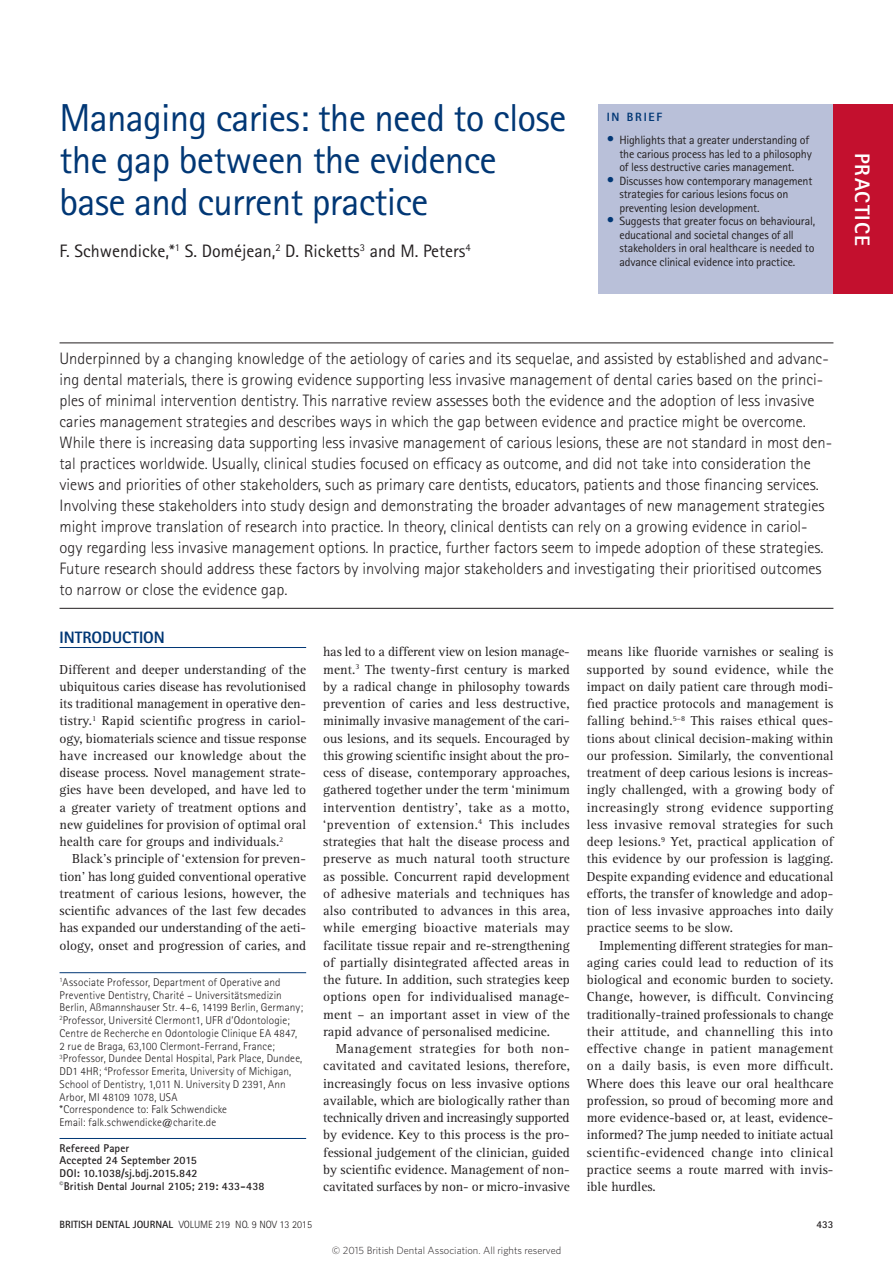
<style>
.page{position:relative;width:893px;height:1263px;background:#fff}
.page>*{position:absolute;margin:0;border:0;box-sizing:border-box;transform-origin:0 0}
.head{font:39px/42px "Rotis Sans Serif Std";letter-spacing:-.02em;color:#013775}
.page_header_-_side{font:800 21px "Rotis Sans Serif Std";letter-spacing:.055em;color:#fff}
.author{font:18px "Rotis Sans Serif Std";color:#231f20}
.abstract{font:300 16.5px/21px "Rotis Sans Serif Std";color:#231f20}
.crosshead_1{font:800 16.5px "Rotis Sans Serif Std";color:#013775}
.body{font:13.5px/17.2px "Rotis Serif Std";color:#231f20;text-align:justify}
.body_fullout{font:13.5px/17.2px "Rotis Serif Std";color:#231f20;text-align:justify}
.in_brief{font:12px/13.5px "Rotis Sans Serif Std";letter-spacing:-.015em;color:#231f20}
.t1{font:800 12px "Rotis Sans Serif Std";letter-spacing:.15em;color:#013775}
.author_biog{font:300 11.25px/12.8px "Rotis Sans Serif Std";letter-spacing:.01em;color:#231f20}
.article_details{font:700 11.25px/12.8px "Rotis Sans Serif Std";letter-spacing:.01em;color:#231f20}
.t2{font:300 10.5px "Whitney";color:#231f20}
.page_footer{font:300 10.5px "Rotis Sans Serif Std";color:#231f20}
.page_footer-2{font:700 10.5px "Rotis Sans Serif Std";color:#231f20}
.s1{font-size:15px;color:#013775}
.s2{font-family:"Rotis Semi Sans Std"}
.s3{font-weight:700}
</style>
<div class="page">
<div style="left:598px;top:104px;width:295px;height:190px;background:#b9c0d9"></div>
<div style="left:833px;top:104px;width:60px;height:190px;background:#c3102e"></div>
<hr style="left:60px;top:647px;width:246px;height:1px;background:#013775">
<hr style="left:60px;top:343px;width:773px;height:1px;background:#231f20">
<hr style="left:60px;top:608px;width:773px;height:1px;background:#231f20">
<hr style="left:60px;top:972px;width:246px;height:1px;background:#013775">
<hr style="left:60px;top:1138px;width:246px;height:1px;background:#013775">
<p class="head" style="left:60px;top:97px;width:508px">Managing caries: the need to close</p>
<p class="t1" style="left:607px;top:109px;width:57px">IN BRIEF</p>
<p class="head" style="left:60px;top:139px;width:439px">the gap between the evidence base and current practice</p>
<p class="author" style="left:60px;top:241px;width:413px">F. Schwendicke,*<sup>1</sup> S. Doméjean,<sup>2</sup> D. Ricketts<sup>3</sup> and M. Peters<sup>4</sup></p>
<p class="in_brief" style="left:619px;top:133px;width:194px;text-indent:-13px"><span class="s1">•</span> Highlights that a greater understanding of the carious process has led to a philosophy of less destructive caries management.</p>
<p class="in_brief" style="left:619px;top:174px;width:194px;text-indent:-13px"><span class="s1">•</span> Discusses how contemporary management strategies for carious lesions focus on preventing lesion development.</p>
<p class="in_brief" style="left:619px;top:214px;width:197px;text-indent:-13px"><span class="s1">•</span> Suggests that greater focus on behavioural, educational and societal changes of all stakeholders in oral healthcare is needed to advance clinical evidence into practice.</p>
<p class="page_header_-_side" style="left:876px;top:153px;width:95px;rotate:90deg">PRACTICE</p>
<p class="abstract" style="left:60px;top:348px;width:774px">Underpinned by a changing knowledge of the aetiology of caries and its sequelae, and assisted by established and advanc&shy;ing dental materials, there is growing evidence supporting less invasive management of dental caries based on the princi&shy;ples of minimal intervention dentistry. This narrative review assesses both the evidence and the adoption of less invasive caries management strategies and describes ways in which the gap between evidence and practice might be overcome.<br>While there is increasing data supporting less invasive management of carious lesions, these are not standard in most den&shy;tal practices worldwide. Usually, clinical studies focused on efficacy as outcome, and did not take into consideration the views and priorities of other stakeholders, such as primary care dentists, educators, patients and those financing services.<br>Involving these stakeholders into study design and demonstrating the broader advantages of new management strategies might improve translation of research into practice. In theory, clinical dentists can rely on a growing evidence in cariol&shy;ogy regarding less invasive management options. In practice, further factors seem to impede adoption of these strategies.<br>Future research should address these factors by involving major stakeholders and investigating their prioritised outcomes to narrow or close the evidence gap.</p>
<p class="crosshead_1" style="left:60px;top:627px;width:107px">INTRODUCTION</p>
<p class="body_fullout" style="left:60px;top:661px;width:248px">Different and deeper understanding of the ubiquitous caries disease has revolutionised its traditional management in operative den&shy;tistry.<sup>1</sup> Rapid scientific progress in cariol&shy;ogy, biomaterials science and tissue response have increased our knowledge about the disease process. Novel management strate&shy;gies have been developed, and have led to a greater variety of treatment options and new guidelines for provision of optimal oral health care for groups and individuals.<sup>2</sup></p>
<p class="body" style="left:60px;top:850px;width:248px;text-indent:13px">Black’s principle of ‘extension for preven&shy;tion’ has long guided conventional operative treatment of carious lesions, however, the scientific advances of the last few decades has expanded our understanding of the aeti&shy;ology, onset and progression of caries, and</p>
<p class="author_biog" style="left:60px;top:976px;width:245px"><sup>1</sup>Associate Professor, Department of Operative and Preventive Dentistry, Charité – Universitätsmedizin Berlin, A<span class="s2">ß</span>mannshauser Str. 4–6, 14199 Berlin, Germany; <sup>2</sup>Professor, Université Clermont1, UFR d’Odontologie; Centre de Recherche en Odontologie Clinique EA 4847, 2 rue de Braga, 63,100 Clermont-Ferrand, France; <sup>3</sup>Professor, Dundee Dental Hospital, Park Place, Dundee, DD1 4HR; <sup>4</sup>Professor Emerita, University of Michigan, School of Dentistry, 1,011 N. University D 2391, Ann Arbor, MI 48109 1078, USA<br>*Correspondence to: Falk Schwendicke<br>Email: falk.schwendicke@charite.de</p>
<p class="article_details" style="left:60px;top:1141px;width:206px">Refereed Paper<br>Accepted 24 September 2015<br>DOI: 10.1038/sj.bdj.2015.842<br><sup>©</sup>British Dental Journal 2105; 219: 433-438</p>
<p class="body" style="left:323px;top:643px;width:248px">has led to a different view on lesion manage&shy;ment.<sup>3</sup> The twenty-first century is marked by a radical change in philosophy towards prevention of caries and less destructive, minimally invasive management of the cari&shy;ous lesions, and its sequels. Encouraged by this growing scientific insight about the pro&shy;cess of disease, contemporary approaches, gathered together under the term ‘minimum intervention dentistry’, take as a motto, ‘prevention of extension.<sup>4</sup> This includes strategies that halt the disease process and preserve as much natural tooth structure as possible. Concurrent rapid development of adhesive materials and techniques has also contributed to advances in this area, while emerging bioactive materials may facilitate tissue repair and re-strengthening of partially disintegrated affected areas in the future. In addition, such strategies keep options open for individualised manage&shy;ment – an important asset in view of the rapid advance of personalised medicine.</p>
<p class="body" style="left:323px;top:1040px;width:248px;text-indent:13px">Management strategies for both non&shy;cavitated and cavitated lesions, therefore, increasingly focus on less invasive options available, which are biologically rather than technically driven and increasingly supported by evidence. Key to this process is the pro&shy;fessional judgement of the clinician, guided by scientific evidence. Management of non&shy;cavitated surfaces by non- or micro-invasive</p>
<p class="body" style="left:587px;top:643px;width:248px">means like fluoride varnishes or sealing is supported by sound evidence, while the impact on daily patient care through modi&shy;fied practice protocols and management is falling behind.<sup>5–8</sup> This raises ethical ques&shy;tions about clinical decision-making within our profession. Similarly, the conventional treatment of deep carious lesions is increas&shy;ingly challenged, with a growing body of increasingly strong evidence supporting less invasive removal strategies for such deep lesions.<sup>9</sup> Yet, practical application of this evidence by our profession is lagging.<br>Despite expanding evidence and educational efforts, the transfer of knowledge and adop&shy;tion of less invasive approaches into daily practice seems to be slow.</p>
<p class="body" style="left:587px;top:937px;width:248px;text-indent:13px">Implementing different strategies for man&shy;aging caries could lead to reduction of its biological and economic burden to society.<br>Change, however, is difficult. Convincing traditionally-trained professionals to change their attitude, and channelling this into effective change in patient management on a daily basis, is even more difficult.<br>Where does this leave our oral healthcare profession, so proud of becoming more and more evidence-based or, at least, evidence&shy;informed? The jump needed to initiate actual scientific-evidenced change into clinical practice seems a route marred with invis&shy;ible hurdles.</p>
<p class="page_footer" style="left:60px;top:1218px;width:254px"><span class="s3">BRITISH DENTAL JOURNAL</span> VOLUME 219 NO. 9 NOV 13 2015</p>
<p class="page_footer-2" style="left:816px;top:1217px;width:18px">433</p>
<p class="t2" style="left:332px;top:1243px;width:231px">© 2015 British Dental Association. All rights reserved</p>
</div>
